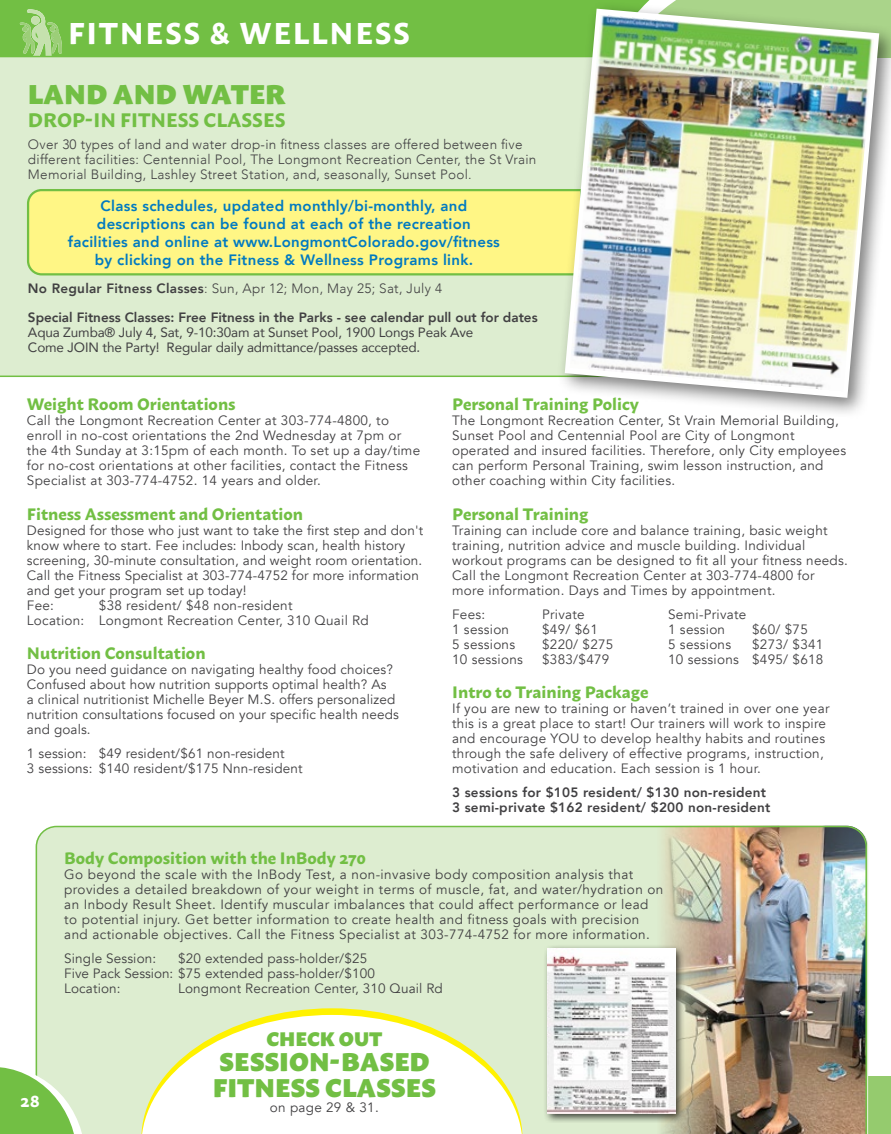
<style>
.page{position:relative;width:891px;height:1134px;background:#fff}
.page>*{position:absolute;margin:0;border:0;box-sizing:border-box;transform-origin:0 0}
.t1{font:700 30px "Macho";letter-spacing:.055em;color:#fff}
.ClassHead{font:900 27px "Macho";color:#72bf44}
.ClassHead-2{font:900 25.5px/25.5px "Macho";color:#72bf44}
.ClassHead-3{font:700 19.5px "Macho";color:#72bf44}
.ClassHead-4{font:900 19.5px "Macho";color:#72bf44}
.ClassHead-5{font:700 16.5px "Macho";color:#72bf44}
.t2{font:700 16.5px "Macho";color:#fff}
.t3{font:800 15px/18px "Avenir";letter-spacing:.02em;color:#007ac1;text-align:center}
.t4{font:13.5px/15px "Avenir";letter-spacing:.02em;color:#414042}
.t5{font:300 13.5px "Avenir";letter-spacing:.02em;color:#414042}
.t6{font:13.5px "Avenir";letter-spacing:-.01em;color:#414042}
.t7{font:800 13.5px "Avenir";letter-spacing:.02em;color:#414042}
.t8{font:800 13.5px "Avenir";color:#414042}
.s1{font-weight:800}
</style>
<div class="page">
<div style="left:0;top:1077px;width:891px;height:57px;background:#95cb6e"></div>
<div style="left:0;top:0;width:891px;height:57px;background:#72bf44"></div>
<svg style="left:20px;top:9px;width:42px;height:47px"></svg>
<div style="left:0;top:57px;width:558px;height:320px;background:#ddedd0"></div>
<svg style="left:26px;top:188px;width:532px;height:89px;background:#f6f283"></svg>
<div style="left:558px;top:1px;width:333px;height:418px;background:#000;opacity:.51"></div>
<svg style="left:565px;top:9px;width:314px;height:389px"></svg>
<img style="left:570px;top:15px;width:304px;height:377px">
<img style="left:35px;top:825px;width:833px;height:309px">
<svg style="left:141px;top:1008px;width:382px;height:7px;background:#e3eda6"></svg>
<svg style="left:141px;top:1015px;width:382px;height:119px"></svg>
<div style="left:543px;top:943px;width:142px;height:180px;background:#000;opacity:.75"></div>
<img style="left:548px;top:948px;width:127px;height:165px">
<svg style="left:0;top:1067px;width:85px;height:67px;background:#9ed27e"></svg>
<h1 class="t1" style="left:68px;top:7px;width:343px">FITNESS &amp; WELLNESS</h1>
<p class="ClassHead" style="left:28px;top:70px;width:259px">LAND AND WATER</p>
<p class="ClassHead-3" style="left:28px;top:103px;width:259px">DROP-IN FITNESS CLASSES</p>
<p class="t5" style="left:28px;top:136px;width:496px">Over 30 types of land and water drop-in fitness classes are offered between five</p>
<p class="t5" style="left:28px;top:151px;width:510px">different facilities: Centennial Pool, The Longmont Recreation Center, the St Vrain</p>
<p class="t5" style="left:28px;top:166px;width:445px">Memorial Building, Lashley Street Station, and, seasonally, Sunset Pool.</p>
<p class="t3" style="left:68px;top:196px;width:434px">Class schedules, updated monthly/bi-monthly, and descriptions can be found at each of the recreation facilities and online at www.LongmontColorado.gov/fitness by clicking on the Fitness &amp; Wellness Programs link.</p>
<p class="t5" style="left:28px;top:280px;width:416px"><span class="s1">No Regular Fitness Classes</span>: Sun, Apr 12; Mon, May 25; Sat, July 4</p>
<p class="t8" style="left:28px;top:306px;width:511px">Special Fitness Classes: Free Fitness in the Parks - see calendar pull out for dates</p>
<p class="t6" style="left:28px;top:321px;width:447px">Aqua Zumba® July 4, Sat, 9-10:30am at Sunset Pool, 1900 Longs Peak Ave</p>
<p class="t6" style="left:28px;top:336px;width:394px">Come JOIN the Party! Regular daily admittance/passes accepted.</p>
<p class="ClassHead-5" style="left:27px;top:389px;width:210px">Weight Room Orientations</p>
<p class="t4" style="left:27px;top:413px;width:395px">Call the Longmont Recreation Center at 303-774-4800, to enroll in no-cost orientations the 2nd Wednesday at 7pm or the 4th Sunday at 3:15pm of each month. To set up a day/time for no-cost orientations at other facilities, contact the Fitness Specialist at 303-774-4752. 14 years and older.</p>
<p class="ClassHead-5" style="left:27px;top:499px;width:278px">Fitness Assessment and Orientation</p>
<p class="t4" style="left:27px;top:523px;width:398px">Designed for those who just want to take the first step and don't know where to start. Fee includes: Inbody scan, health history screening, 30-minute consultation, and weight room orientation.<br>Call the Fitness Specialist at 303-774-4752 for more information and get your program set up today!</p>
<p class="t4" style="left:27px;top:598px;width:29px">Fee:</p>
<p class="t4" style="left:99px;top:598px;width:195px">$38 resident/ $48 non-resident</p>
<p class="t4" style="left:27px;top:613px;width:343px">Location: Longmont Recreation Center, 310 Quail Rd</p>
<p class="ClassHead-5" style="left:27px;top:639px;width:180px">Nutrition Consultation</p>
<p class="t4" style="left:27px;top:662px;width:373px">Do you need guidance on navigating healthy food choices?<br>Confused about how nutrition supports optimal health? As<br>a clinical nutritionist Michelle Beyer M.S. offers personalized nutrition consultations focused on your specific health needs and goals.</p>
<p class="t4" style="left:27px;top:746px;width:259px">1 session: $49 resident/$61 non-resident</p>
<p class="t4" style="left:27px;top:761px;width:277px">3 sessions: $140 resident/$175 Nnn-resident</p>
<p class="ClassHead-5" style="left:452px;top:389px;width:188px">Personal Training Policy</p>
<p class="t4" style="left:452px;top:413px;width:388px">The Longmont Recreation Center, St Vrain Memorial Building,</p>
<p class="t4" style="left:452px;top:428px;width:395px">Sunset Pool and Centennial Pool are City of Longmont operated and insured facilities. Therefore, only City employees can perform Personal Training, swim lesson instruction, and other coaching within City facilities.</p>
<p class="ClassHead-5" style="left:452px;top:499px;width:138px">Personal Training</p>
<p class="t4" style="left:452px;top:523px;width:397px">Training can include core and balance training, basic weight training, nutrition advice and muscle building. Individual workout programs can be designed to fit all your fitness needs.<br>Call the Longmont Recreation Center at 303-774-4800 for more information. Days and Times by appointment.</p>
<p class="t4" style="left:452px;top:607px;width:35px">Fees:</p>
<p class="t4" style="left:542px;top:607px;width:44px">Private</p>
<p class="t4" style="left:668px;top:607px;width:80px">Semi-Private</p>
<p class="t4" style="left:452px;top:622px;width:58px">1 session</p>
<p class="t4" style="left:542px;top:622px;width:57px">$49/ $61</p>
<p class="t4" style="left:668px;top:622px;width:58px">1 session</p>
<p class="t4" style="left:752px;top:622px;width:57px">$60/ $75</p>
<p class="t4" style="left:452px;top:637px;width:64px">5 sessions</p>
<p class="t4" style="left:542px;top:637px;width:73px">$220/ $275</p>
<p class="t4" style="left:668px;top:637px;width:64px">5 sessions</p>
<p class="t4" style="left:752px;top:637px;width:73px">$273/ $341</p>
<p class="t4" style="left:452px;top:652px;width:72px">10 sessions</p>
<p class="t4" style="left:542px;top:652px;width:69px">$383/$479</p>
<p class="t4" style="left:668px;top:652px;width:157px">10 sessions $495/ $618</p>
<p class="ClassHead-5" style="left:452px;top:678px;width:198px">Intro to Training Package</p>
<p class="t4" style="left:452px;top:701px;width:379px">If you are new to training or haven’t trained in over one year this is a great place to start! Our trainers will work to inspire and encourage YOU to develop healthy habits and routines through the safe delivery of effective programs, instruction, motivation and education. Each session is 1 hour.</p>
<p class="t7" style="left:452px;top:782px;width:316px">3 sessions for $105 resident/ $130 non-resident</p>
<p class="t7" style="left:452px;top:797px;width:320px">3 semi-private $162 resident/ $200 non-resident</p>
<p class="t2" style="left:21px;top:1086px;width:21px">28</p>
<p class="ClassHead-5" style="left:64px;top:843px;width:303px">Body Composition with the InBody 270</p>
<p class="t4" style="left:64px;top:867px;width:601px">Go beyond the scale with the InBody Test, a non-invasive body composition analysis that provides a detailed breakdown of your weight in terms of muscle, fat, and water/hydration on an Inbody Result Sheet. Identify muscular imbalances that could affect performance or lead to potential injury. Get better information to create health and fitness goals with precision and actionable objectives. Call the Fitness Specialist at 303-774-4752 for more information.</p>
<p class="t4" style="left:64px;top:951px;width:93px">Single Session:</p>
<p class="t4" style="left:178px;top:951px;width:190px">$20 extended pass-holder/$25</p>
<p class="t4" style="left:64px;top:966px;width:312px">Five Pack Session: $75 extended pass-holder/$100</p>
<p class="t4" style="left:64px;top:981px;width:58px">Location:</p>
<p class="t4" style="left:178px;top:981px;width:266px">Longmont Recreation Center, 310 Quail Rd</p>
<p class="ClassHead-4" style="left:266px;top:1021px;width:117px">CHECK OUT</p>
<p class="ClassHead-2" style="left:213px;top:1047px;width:225px">SESSION-BASED<br>FITNESS CLASSES</p>
<p class="t4" style="left:270px;top:1100px;width:110px">on page 29 &amp; 31.</p>
</div>
